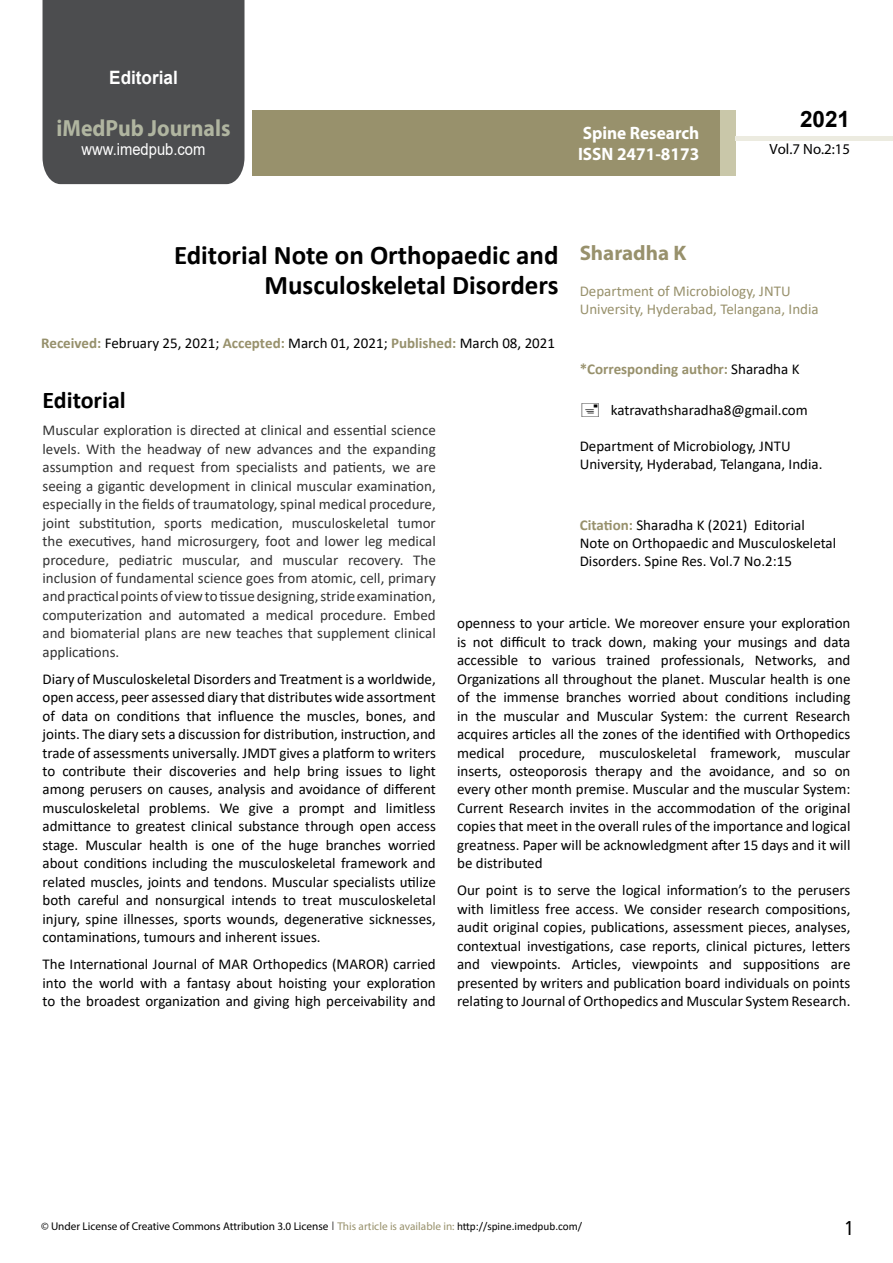
<style>
.page{position:relative;width:893px;height:1263px;background:#fff}
.page>*{position:absolute;margin:0;border:0;box-sizing:border-box;transform-origin:0 0}
.t1{font:700 27px/29.7px "Calibri";color:#000;text-align:right}
.t2{font:25.5px "Tunga";color:#000}
.t3{font:700 24px "Calibri";color:#000}
.t4{font:700 23.4px "Myriad Pro";color:#b0b5a0;scale:.93 1}
.t5{font:700 22.5px "Arial";color:#000}
.t6{font:700 21px "Myriad Pro";color:#98916c}
.t7{font:700 18.45px "Arial";color:#fff;scale:.93 1}
.t8{font:700 18px/21.6px "Myriad Pro";color:#fff;scale:.96 1}
.t9{font:16.5px "Arial";color:#fff;scale:.89 1}
.t10{font:15px/18.5px "Calibri";color:#000;text-align:justify}
.t11{font:15px/18.5px "Calibri";color:#333;text-align:justify}
.t12{font:15px/18px "Calibri";color:#98916c}
.t13{font:700 15px "Calibri";color:#98916c}
.t14{font:14.85px "Myriad Pro";color:#000}
.t15{font:11.25px "Myriad Pro";color:#000}
.s1{font-weight:700;color:#96906c}
.s2{font-weight:700;color:#98916c}
.s3{font-weight:400;color:#000}
.s4{font-family:"Tunga"}
.s5{color:#98916c}
.s6{font-family:"Calibri"}
</style>
<div class="page">
<div style="left:43px;top:0;width:201px;height:184px;background:#4c4d4f"></div>
<div style="left:252px;top:110px;width:469px;height:66px;background:#98916c"></div>
<div style="left:720px;top:110px;width:16px;height:66px;background:#c9c7a9"></div>
<hr style="left:736px;top:137px;width:157px;height:4px;background:#ecebe0">
<p class="t7" style="left:109px;top:64px;width:75px">Editorial</p>
<h3 class="t4" style="left:57px;top:113px;width:188px">iMedPub Journals</h3>
<p class="t9" style="left:82px;top:138px;width:141px">www.imedpub.com</p>
<p class="t8" style="left:578px;top:121px;width:128px">Spine Research<br>ISSN 2471-8173</p>
<h3 class="t5" style="left:800px;top:104px;width:52px">2021</h3>
<p class="t14" style="left:769px;top:140px;width:82px">Vol.7 No.2:15</p>
<h1 class="t1" style="left:174px;top:240px;width:386px">Editorial Note on Orthopaedic and<br>Musculoskeletal Disorders</h1>
<p class="t10" style="left:41px;top:333px;width:516px"><span class="s1">Received:</span> February 25, 2021; <span class="s2">Accepted</span><span class="s1">:</span> March 01, 2021; <span class="s1">Published:</span> March 08, 2021</p>
<h3 class="t6" style="left:580px;top:239px;width:108px">Sharadha K</h3>
<p class="t12" style="left:580px;top:282px;width:240px">Department of Microbiology, JNTU<br>University, Hyderabad, Telangana, India</p>
<h3 class="t3" style="left:43px;top:383px;width:85px">Editorial</h3>
<p class="t11" style="left:43px;top:421px;width:395px">Muscular exploration is directed at clinical and essential science levels. With the headway of new advances and the expanding assumption and request from specialists and patients, we are seeing a gigantic development in clinical muscular examination, especially in the fields of traumatology, spinal medical procedure, joint substitution, sports medication, musculoskeletal tumor the executives, hand microsurgery, foot and lower leg medical procedure, pediatric muscular, and muscular recovery. The inclusion of fundamental science goes from atomic, cell, primary and practical points of view to tissue designing, stride examination, computerization and automated a medical procedure. Embed and biomaterial plans are new teaches that supplement clinical applications.</p>
<p class="t10" style="left:43px;top:669px;width:395px">Diary of Musculoskeletal Disorders and Treatment is a worldwide, open access, peer assessed diary that distributes wide assortment of data on conditions that influence the muscles, bones, and joints. The diary sets a discussion for distribution, instruction, and trade of assessments universally. JMDT gives a platform to writers to contribute their discoveries and help bring issues to light among perusers on causes, analysis and avoidance of different musculoskeletal problems. We give a prompt and limitless admittance to greatest clinical substance through open access stage. Muscular health is one of the huge branches worried about conditions including the musculoskeletal framework and related muscles, joints and tendons. Muscular specialists utilize both careful and nonsurgical intends to treat musculoskeletal injury, spine illnesses, sports wounds, degenerative sicknesses, contaminations, tumours and inherent issues.</p>
<p class="t10" style="left:43px;top:954px;width:395px">The International Journal of MAR Orthopedics (MAROR) carried into the world with a fantasy about hoisting your exploration to the broadest organization and giving high perceivability and</p>
<p class="t13" style="left:580px;top:359px;width:221px">*Corresponding author: <span class="s3">Sharadha K</span></p>
<p class="t10" style="left:611px;top:400px;width:199px">katravathsharadha8@gmail.com</p>
<p class="t10" style="left:580px;top:436px;width:244px">Department of Microbiology, JNTU<br>University, Hyderabad, Telangana, India.</p>
<p class="t10" style="left:580px;top:516px;width:258px;line-height:18px;text-align:left"><span class="s2">Citation:</span> Sharadha K (2021) Editorial<br>Note on Orthopaedic and Musculoskeletal<br>Disorders. Spine Res. Vol.7 No.2:15</p>
<p class="t10" style="left:457px;top:614px;width:395px">openness to your article. We moreover ensure your exploration is not difficult to track down, making your musings and data accessible to various trained professionals, Networks, and Organizations all throughout the planet. Muscular health is one of the immense branches worried about conditions including in the muscular and Muscular System: the current Research acquires articles all the zones of the identified with Orthopedics medical procedure, musculoskeletal framework, muscular inserts, osteoporosis therapy and the avoidance, and so on every other month premise. Muscular and the muscular System:<br>Current Research invites in the accommodation of the original copies that meet in the overall rules of the importance and logical greatness. Paper will be acknowledgment after 15 days and it will be distributed</p>
<p class="t10" style="left:457px;top:881px;width:395px">Our point is to serve the logical information’s to the perusers with limitless free access. We consider research compositions, audit original copies, publications, assessment pieces, analyses, contextual investigations, case reports, clinical pictures, letters and viewpoints. Articles, viewpoints and suppositions are presented by writers and publication board individuals on points relating to Journal of Orthopedics and Muscular System Research.</p>
<p class="t15" style="left:41px;top:1219px;width:543px">© Under License of Creative Commons Attribution 3.0 License <span class="s4">|</span> <span class="s5">This article is available in:</span> <span class="s6">http://spine.imedpub.com/</span></p>
<h2 class="t2" style="left:845px;top:1211px;width:9px">1</h2>
</div>
